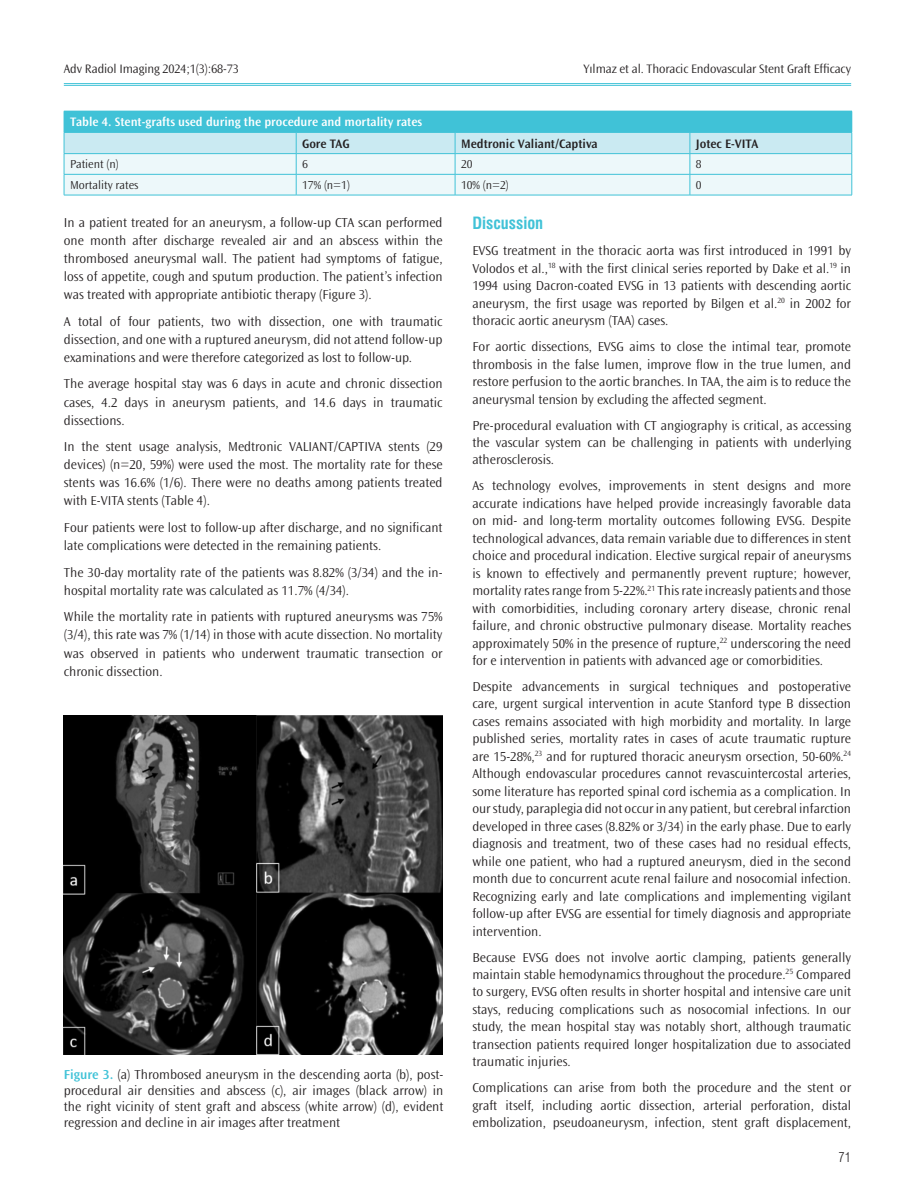
<style>
.page{position:relative;width:915px;height:1191px;background:#fff}
.page>*{position:absolute;margin:0;border:0;box-sizing:border-box;transform-origin:0 0}
.ARA_BASLIK{font:16.5px "Swiss Condensed Bold Tr";color:#40c2d7}
.YAZI{font:300 13.5px/17.4px "Ocean Sans Std";color:#231f20;text-align:justify}
.RESİM-ALTI{font:300 13.5px/16.2px "Ocean Sans Std";color:#231f20;text-align:justify}
.t1{font:13.5px "Swiss Condensed Light Tr";color:#231f20}
.t2{font:300 12.75px "Ocean Sans Std";letter-spacing:-.01em;color:#231f20}
.TABLO-BASI{font:600 12.75px "Ocean Sans Std";color:#fff}
.TABLO-ARA{font:600 12.75px "Ocean Sans Std";color:#231f20}
.TABLO-YAZI{font:300 12px "Ocean Sans Std";color:#231f20}
.s1{font-weight:600;color:#40c2d7}
</style>
<div class="page">
<hr style="left:64px;top:83px;width:786px;height:1px;background:#40c2d7">
<hr style="left:64px;top:85px;width:786px;height:1px;background:#40c2d7">
<svg style="left:64px;top:111px;width:788px;height:84px;background:#b1e4ed"></svg>
<hr style="left:64px;top:195px;width:232px;height:1px;background:#40c2d7">
<hr style="left:296px;top:195px;width:159px;height:1px;background:#40c2d7">
<hr style="left:455px;top:195px;width:234px;height:1px;background:#40c2d7">
<hr style="left:689px;top:195px;width:162px;height:1px;background:#40c2d7">
<img style="left:64px;top:715px;width:378px;height:339px">
<p class="t2" style="left:64px;top:62px;width:176px">Adv Radiol Imaging 2024;1(3):68-73</p>
<p class="t2" style="left:583px;top:62px;width:269px">Yılmaz et al. Thoracic Endovascular Stent Graft Efficacy</p>
<p class="TABLO-BASI" style="left:70px;top:115px;width:353px">Table 4. Stent-grafts used during the procedure and mortality rates</p>
<p class="TABLO-ARA" style="left:302px;top:136px;width:49px">Gore TAG</p>
<p class="TABLO-ARA" style="left:461px;top:136px;width:138px">Medtronic Valiant/Captiva</p>
<p class="TABLO-ARA" style="left:695px;top:136px;width:64px">Jotec E-VITA</p>
<p class="TABLO-YAZI" style="left:70px;top:158px;width:50px">Patient (n)</p>
<p class="TABLO-YAZI" style="left:302px;top:158px;width:7px">6</p>
<p class="TABLO-YAZI" style="left:461px;top:158px;width:13px">20</p>
<p class="TABLO-YAZI" style="left:695px;top:158px;width:7px">8</p>
<p class="TABLO-YAZI" style="left:70px;top:178px;width:70px">Mortality rates</p>
<p class="TABLO-YAZI" style="left:302px;top:178px;width:49px">17% (n=1)</p>
<p class="TABLO-YAZI" style="left:461px;top:178px;width:49px">10% (n=2)</p>
<p class="TABLO-YAZI" style="left:695px;top:178px;width:7px">0</p>
<p class="YAZI" style="left:64px;top:213px;width:380px;line-height:18.1px">In a patient treated for an aneurysm, a follow-up CTA scan performed one month after discharge revealed air and an abscess within the thrombosed aneurysmal wall. The patient had symptoms of fatigue, loss of appetite, cough and sputum production. The patient’s infection was treated with appropriate antibiotic therapy (Figure 3).</p>
<p class="YAZI" style="left:64px;top:312px;width:380px;line-height:18.1px">A total of four patients, two with dissection, one with traumatic dissection, and one with a ruptured aneurysm, did not attend follow-up examinations and were therefore categorized as lost to follow-up.</p>
<p class="YAZI" style="left:64px;top:375px;width:380px;line-height:18.1px">The average hospital stay was 6 days in acute and chronic dissection cases, 4.2 days in aneurysm patients, and 14.6 days in traumatic dissections.</p>
<p class="YAZI" style="left:64px;top:438px;width:380px;line-height:18.1px">In the stent usage analysis, Medtronic VALIANT/CAPTIVA stents (29 devices) (n=20, 59%) were used the most. The mortality rate for these stents was 16.6% (1/6). There were no deaths among patients treated with E-VITA stents (Table 4).</p>
<p class="YAZI" style="left:64px;top:519px;width:380px;line-height:18.1px">Four patients were lost to follow-up after discharge, and no significant late complications were detected in the remaining patients.</p>
<p class="YAZI" style="left:64px;top:563px;width:380px;line-height:18.1px">The 30-day mortality rate of the patients was 8.82% (3/34) and the in&shy;hospital mortality rate was calculated as 11.7% (4/34).</p>
<p class="YAZI" style="left:64px;top:608px;width:380px;line-height:18.1px">While the mortality rate in patients with ruptured aneurysms was 75% (3/4), this rate was 7% (1/14) in those with acute dissection. No mortality was observed in patients who underwent traumatic transection or chronic dissection.</p>
<p class="RESİM-ALTI" style="left:64px;top:1066px;width:381px"><span class="s1">Figure 3.</span> (a) Thrombosed aneurysm in the descending aorta (b), post&shy;procedural air densities and abscess (c), air images (black arrow) in the right vicinity of stent graft and abscess (white arrow) (d), evident regression and decline in air images after treatment</p>
<p class="ARA_BASLIK" style="left:472px;top:213px;width:72px">Discussion</p>
<p class="YAZI" style="left:472px;top:242px;width:380px">EVSG treatment in the thoracic aorta was first introduced in 1991 by Volodos et al.,<sup>18</sup> with the first clinical series reported by Dake et al.<sup>19</sup> in 1994 using Dacron-coated EVSG in 13 patients with descending aortic aneurysm, the first usage was reported by Bilgen et al.<sup>20</sup> in 2002 for thoracic aortic aneurysm (TAA) cases.</p>
<p class="YAZI" style="left:472px;top:338px;width:380px">For aortic dissections, EVSG aims to close the intimal tear, promote thrombosis in the false lumen, improve flow in the true lumen, and restore perfusion to the aortic branches. In TAA, the aim is to reduce the aneurysmal tension by excluding the affected segment.</p>
<p class="YAZI" style="left:472px;top:416px;width:380px">Pre-procedural evaluation with CT angiography is critical, as accessing the vascular system can be challenging in patients with underlying atherosclerosis.</p>
<p class="YAZI" style="left:472px;top:477px;width:380px">As technology evolves, improvements in stent designs and more accurate indications have helped provide increasingly favorable data on mid- and long-term mortality outcomes following EVSG. Despite technological advances, data remain variable due to differences in stent choice and procedural indication. Elective surgical repair of aneurysms is known to effectively and permanently prevent rupture; however, mortality rates range from 5-22%.<sup>21</sup> This rate increasly patients and those with comorbidities, including coronary artery disease, chronic renal failure, and chronic obstructive pulmonary disease. Mortality reaches approximately 50% in the presence of rupture,<sup>22</sup> underscoring the need for e intervention in patients with advanced age or comorbidities.</p>
<p class="YAZI" style="left:472px;top:678px;width:380px">Despite advancements in surgical techniques and postoperative care, urgent surgical intervention in acute Stanford type B dissection cases remains associated with high morbidity and mortality. In large published series, mortality rates in cases of acute traumatic rupture are 15-28%,<sup>23</sup> and for ruptured thoracic aneurysm orsection, 50-60%.<sup>24<br></sup>Although endovascular procedures cannot revascuintercostal arteries, some literature has reported spinal cord ischemia as a complication. In our study, paraplegia did not occur in any patient, but cerebral infarction developed in three cases (8.82% or 3/34) in the early phase. Due to early diagnosis and treatment, two of these cases had no residual effects, while one patient, who had a ruptured aneurysm, died in the second month due to concurrent acute renal failure and nosocomial infection.<br>Recognizing early and late complications and implementing vigilant follow-up after EVSG are essential for timely diagnosis and appropriate intervention.</p>
<p class="YAZI" style="left:472px;top:948px;width:380px">Because EVSG does not involve aortic clamping, patients generally maintain stable hemodynamics throughout the procedure.<sup>25</sup> Compared to surgery, EVSG often results in shorter hospital and intensive care unit stays, reducing complications such as nosocomial infections. In our study, the mean hospital stay was notably short, although traumatic transection patients required longer hospitalization due to associated traumatic injuries.</p>
<p class="YAZI" style="left:472px;top:1079px;width:380px">Complications can arise from both the procedure and the stent or graft itself, including aortic dissection, arterial perforation, distal embolization, pseudoaneurysm, infection, stent graft displacement,</p>
<p class="t1" style="left:838px;top:1149px;width:14px">71</p>
</div>
